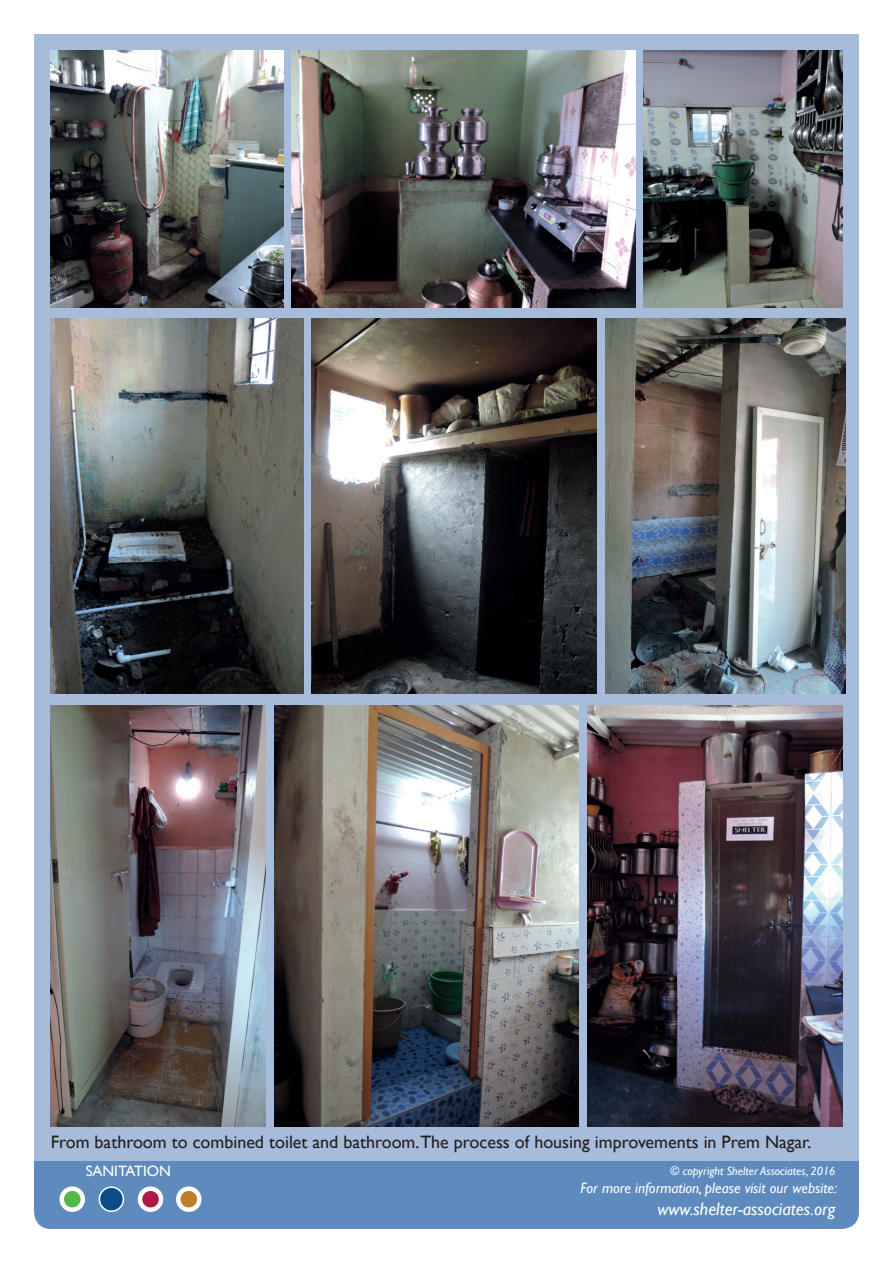
<style>
.page{position:relative;width:893px;height:1263px;background:#fff}
.page>*{position:absolute;margin:0;border:0;box-sizing:border-box;transform-origin:0 0}
.t1{font:18px "Gill Sans";color:#231f20}
.t2{font:italic 18px "Gill Sans";color:#fff}
.t3{font:italic 15px "Gill Sans";color:#fff}
.t4{font:15px "Gill Sans";color:#fff}
.t5{font:italic 12px "Gill Sans";color:#fff}
</style>
<div class="page">
<div style="left:34px;top:1161px;width:825px;height:68px;background:#5e8abe"></div>
<div style="left:34px;top:34px;width:825px;height:1127px;background:#a7bbdb"></div>
<div style="left:99px;top:1187px;width:24px;height:24px;background:#094c88;border-radius:50%"></div>
<div style="left:99px;top:1186px;width:25px;height:26px;border:2px solid #fff;border-radius:50%"></div>
<svg style="left:140px;top:1189px;width:21px;height:21px"></svg>
<div style="left:138px;top:1186px;width:25px;height:26px;border:4px solid #fff;border-radius:50%"></div>
<svg style="left:178px;top:1189px;width:21px;height:21px"></svg>
<div style="left:176px;top:1186px;width:26px;height:26px;border:4px solid #fff;border-radius:50%"></div>
<svg style="left:62px;top:1189px;width:21px;height:21px"></svg>
<div style="left:60px;top:1186px;width:25px;height:26px;border:4px solid #fff;border-radius:50%"></div>
<img style="left:51px;top:51px;width:232px;height:256px">
<img style="left:644px;top:51px;width:198px;height:256px">
<img style="left:292px;top:51px;width:343px;height:256px">
<img style="left:312px;top:319px;width:285px;height:374px">
<img style="left:274px;top:705px;width:305px;height:421px">
<img style="left:51px;top:706px;width:215px;height:420px">
<img style="left:587px;top:705px;width:255px;height:421px">
<img style="left:605px;top:319px;width:240px;height:374px">
<img style="left:51px;top:319px;width:252px;height:374px">
<p class="t1" style="left:51px;top:1132px;width:762px">From bathroom to combined toilet and bathroom.The process of housing improvements in Prem Nagar.</p>
<p class="t4" style="left:86px;top:1162px;width:87px">SANITATION</p>
<p class="t5" style="left:671px;top:1164px;width:166px">© copyright Shelter Associates, 2016</p>
<p class="t3" style="left:580px;top:1179px;width:258px">For more information, please visit our website:</p>
<p class="t2" style="left:657px;top:1198px;width:180px">www.shelter-associates.org</p>
</div>
